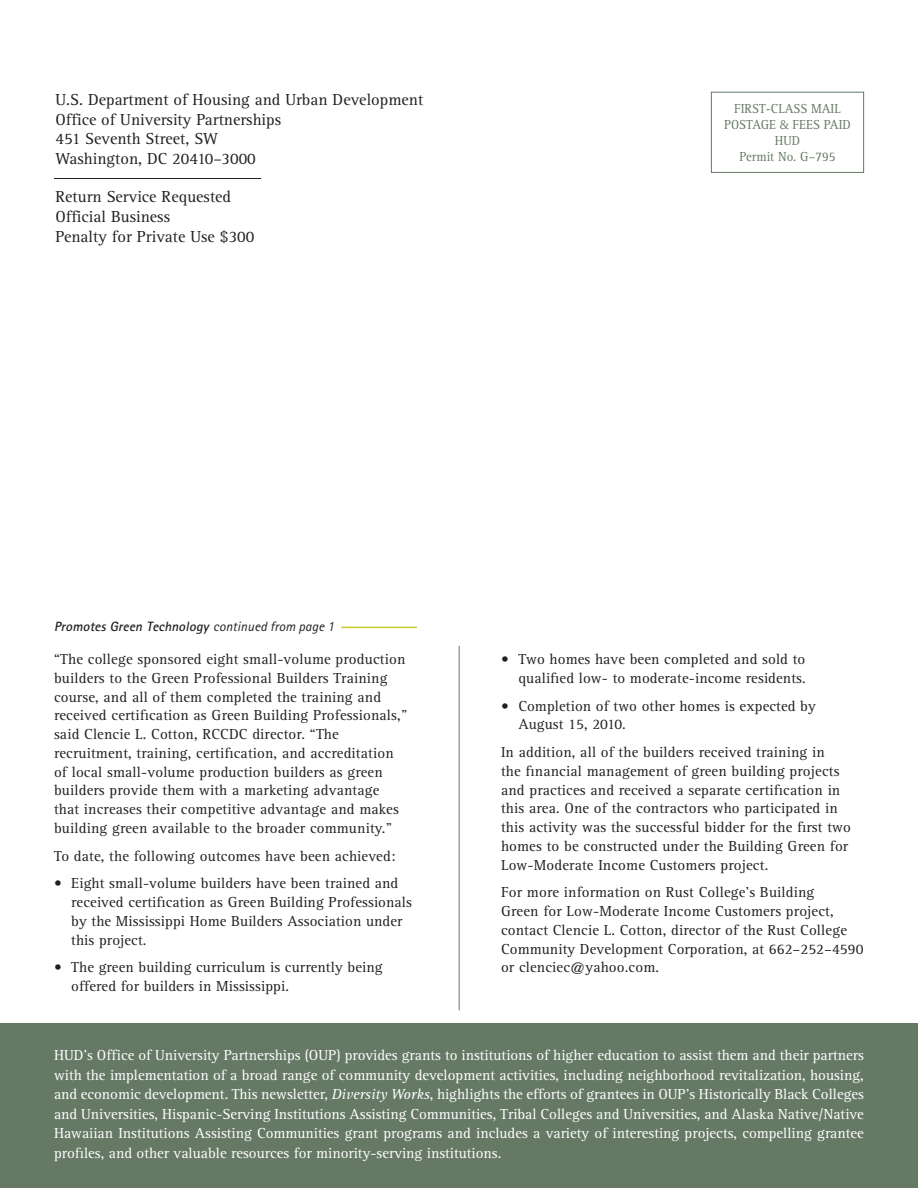
<style>
.page{position:relative;width:918px;height:1188px;background:#fff}
.page>*{position:absolute;margin:0;border:0;box-sizing:border-box;transform-origin:0 0}
.t1{font:16.5px/19.8px "Rotis Serif";color:#231f20}
.Text{font:15px/18.8px "Rotis Serif";letter-spacing:.01em;color:#231f20}
.t2{font:15px/19.5px "Rotis Serif";color:#fff;text-align:justify}
.Bullet{font:15px/18.8px "Rotis Serif";letter-spacing:.005em;color:#231f20}
.t3{font:13.5px "Rotis Serif";color:#667965;scale:.95 1}
.Subtitle{font:italic 700 13.5px "Rotis Sans Serif";color:#231f20}
.s1{font-family:"Chaparral Pro"}
.s2{font-weight:400}
.s3{font-style:italic}
</style>
<div class="page">
<div style="left:0;top:1024px;width:918px;height:164px;background:#667965"></div>
<hr style="left:54px;top:178px;width:207px;height:1px;background:#231f20">
<div style="left:711px;top:92px;width:153px;height:81px;border:1px solid #667965"></div>
<hr style="left:341px;top:627px;width:76px;height:1px;background:#c9cb2d">
<hr style="left:459px;top:646px;width:1px;height:364px;background:#667965">
<p class="t1" style="left:56px;top:90px;width:369px">U.S. Department of Housing and Urban Development<br>Office of University Partnerships</p>
<p class="t1" style="left:56px;top:130px;width:164px">451 Seventh Street, SW</p>
<p class="t1" style="left:56px;top:149px;width:202px">Washington, DC 20410–3000</p>
<p class="t1" style="left:56px;top:187px;width:177px">Return Service Requested</p>
<p class="t1" style="left:56px;top:207px;width:116px">Official Business</p>
<p class="t1" style="left:56px;top:227px;width:200px">Penalty for Private Use $300</p>
<p class="t3" style="left:734px;top:101px;width:114px">FIRST-CLASS MAIL</p>
<p class="t3" style="left:724px;top:117px;width:135px">POSTAGE <span class="s1">&amp;</span> FEES PAID</p>
<p class="t3" style="left:775px;top:133px;width:28px">HUD</p>
<p class="t3" style="left:740px;top:149px;width:102px">Permit No. G–795</p>
<p class="Subtitle" style="left:54px;top:618px;width:282px">Promotes Green Technology <span class="s2">co n tin u e d fro m p ag e 1</span></p>
<p class="Text" style="left:54px;top:650px;width:355px">“The college sponsored eight small-volume production builders to the Green Professional Builders Training course, and all of them completed the training and received certification as Green Building Professionals,” said Clencie L. Cotton, RCCDC director. “The recruitment, training, certification, and accreditation of local small-volume production builders as green builders provide them with a marketing advantage that increases their competitive advantage and makes building green available to the broader community.”</p>
<p class="Text" style="left:54px;top:847px;width:343px">To date, the following outcomes have been achieved:</p>
<p class="Bullet" style="left:71px;top:874px;width:342px;text-indent:-17px">• Eight small-volume builders have been trained and received certification as Green Building Professionals by the Mississippi Home Builders Association under this project.</p>
<p class="Bullet" style="left:71px;top:958px;width:313px;text-indent:-17px">• The green building curriculum is currently being offered for builders in Mississippi.</p>
<p class="Bullet" style="left:501px;top:650px;width:306px;text-align:right">• Two homes have been completed and sold to qualified low- to moderate-income residents.</p>
<p class="Bullet" style="left:518px;top:697px;width:299px;text-indent:-17px">• Completion of two other homes is expected by<br>August 15, 2010.</p>
<p class="Text" style="left:501px;top:743px;width:352px">In addition, all of the builders received training in<br>the financial management of green building projects and practices and received a separate certification in this area. One of the contractors who participated in this activity was the successful bidder for the first two homes to be constructed under the Building Green for Low-Moderate Income Customers project.</p>
<p class="Text" style="left:501px;top:883px;width:364px">For more information on Rust College’s Building<br>Green for Low-Moderate Income Customers project, contact Clencie L. Cotton, director of the Rust College Community Development Corporation, at 662–252–4590 or clenciec@yahoo.com.</p>
<p class="t2" style="left:54px;top:1046px;width:812px">HUD’s Office of University Partnerships (OUP) provides grants to institutions of higher education to assist them and their partners with the implementation of a broad range of community development activities, including neighborhood revitalization, housing, and economic development. This newsletter, <span class="s3">Diversity Works</span>, highlights the efforts of grantees in OUP’s Historically Black Colleges and Universities, Hispanic-Serving Institutions Assisting Communities, Tribal Colleges and Universities, and Alaska Native/Native Hawaiian Institutions Assisting Communities grant programs and includes a variety of interesting projects, compelling grantee profiles, and other valuable resources for minority-serving institutions.</p>
</div>
